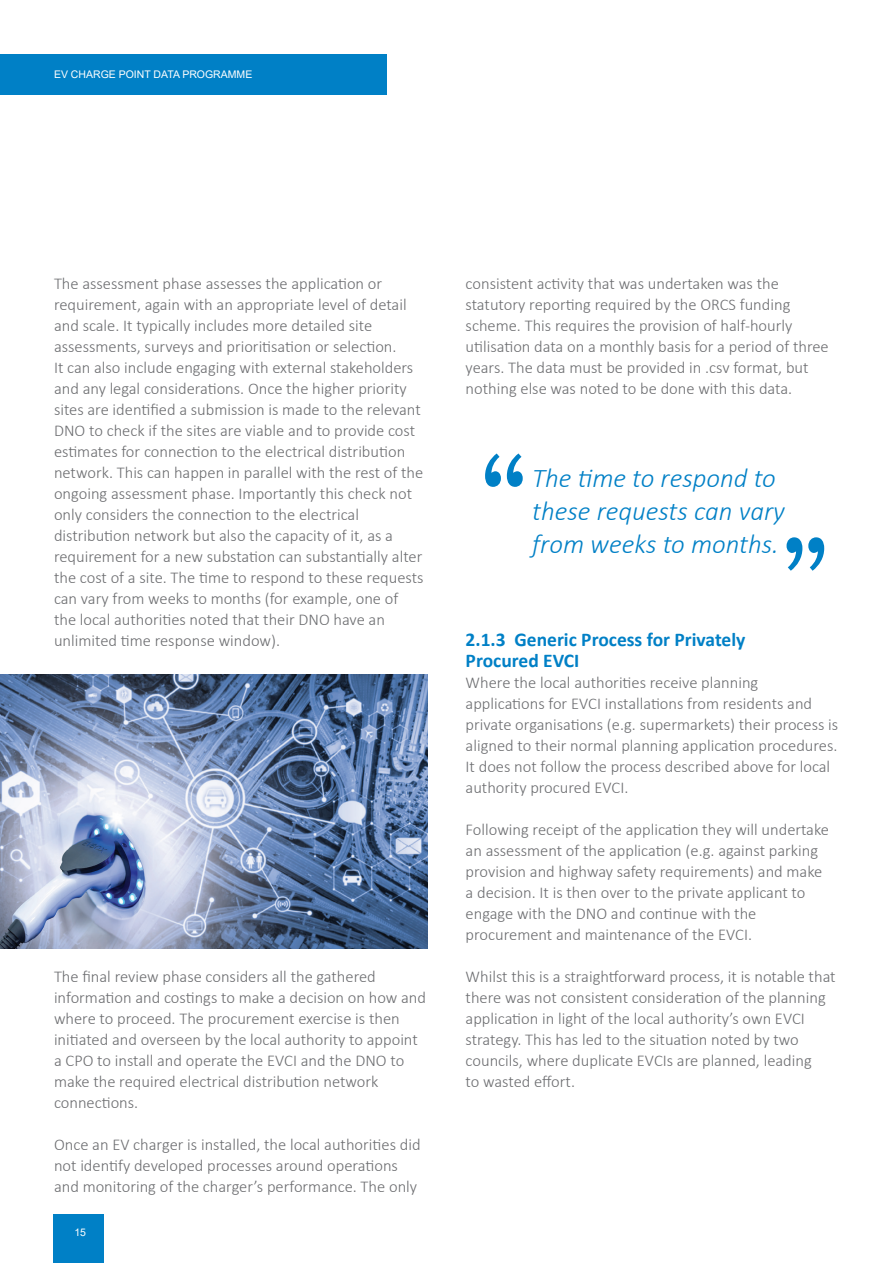
<style>
.page{position:relative;width:893px;height:1263px;background:#fff}
.page>*{position:absolute;margin:0;border:0;box-sizing:border-box;transform-origin:0 0}
.t1{font:159px "Koz Min Pr 6 N";color:#0080c6}
.t2{font:italic 300 27px/33px "Calibri";color:#0080c6}
.t3{font:700 19.5px/21px "Calibri";color:#0080c6}
.t4{font:300 16.5px/21px "Calibri";color:#6c6d70}
.t5{font:10.5px "Arial";color:#fff}
</style>
<div class="page">
<div style="left:53px;top:1214px;width:51px;height:49px;background:#0080c6"></div>
<div style="left:0;top:55px;width:387px;height:40px;background:#0080c6"></div>
<img style="left:0;top:674px;width:427px;height:274px">
<p class="t5" style="left:54px;top:67px;width:200px">EV CHARGE POINT DATA PROGRAMME</p>
<p class="t4" style="left:54px;top:273px;width:371px">The assessment phase assesses the application or requirement, again with an appropriate level of detail and scale. It typically includes more detailed site assessments, surveys and prioritisation or selection.<br>It can also include engaging with external stakeholders and any legal considerations. Once the higher priority sites are identified a submission is made to the relevant DNO to check if the sites are viable and to provide cost estimates for connection to the electrical distribution network. This can happen in parallel with the rest of the ongoing assessment phase. Importantly this check not only considers the connection to the electrical distribution network but also the capacity of it, as a requirement for a new substation can substantially alter the cost of a site. The time to respond to these requests can vary from weeks to months (for example, one of the local authorities noted that their DNO have an unlimited time response window).</p>
<p class="t4" style="left:54px;top:966px;width:374px">The final review phase considers all the gathered information and costings to make a decision on how and where to proceed. The procurement exercise is then initiated and overseen by the local authority to appoint a CPO to install and operate the EVCI and the DNO to make the required electrical distribution network connections.</p>
<p class="t4" style="left:54px;top:1134px;width:368px">Once an EV charger is installed, the local authorities did not identify developed processes around operations and monitoring of the charger’s performance. The only</p>
<p class="t5" style="left:74px;top:1224px;width:13px">15</p>
<p class="t5" style="left:77px;top:1224px;width:7px">2</p>
<p class="t4" style="left:466px;top:273px;width:365px">consistent activity that was undertaken was the statutory reporting required by the ORCS funding scheme. This requires the provision of half-hourly utilisation data on a monthly basis for a period of three years. The data must be provided in .csv format, but nothing else was noted to be done with this data.</p>
<h1 class="t1" style="left:476px;top:426px;width:58px">“</h1>
<h2 class="t2" style="left:532px;top:461px;width:254px">The time to respond to these requests can vary</h2>
<h2 class="t2" style="left:532px;top:527px;width:248px">from weeks to months.</h2>
<h1 class="t1" style="left:833px;top:599px;width:58px;rotate:-180deg">“</h1>
<p class="t3" style="left:466px;top:629px;width:281px">2.1.3 Generic Process for Privately<br>Procured EVCI</p>
<p class="t4" style="left:466px;top:672px;width:374px">Where the local authorities receive planning applications for EVCI installations from residents and private organisations (e.g. supermarkets) their process is aligned to their normal planning application procedures.<br>It does not follow the process described above for local authority procured EVCI.</p>
<p class="t4" style="left:466px;top:819px;width:365px">Following receipt of the application they will undertake an assessment of the application (e.g. against parking provision and highway safety requirements) and make a decision. It is then over to the private applicant to engage with the DNO and continue with the procurement and maintenance of the EVCI.</p>
<p class="t4" style="left:466px;top:966px;width:372px">Whilst this is a straightforward process, it is notable that there was not consistent consideration of the planning application in light of the local authority’s own EVCI strategy. This has led to the situation noted by two councils, where duplicate EVCIs are planned, leading<br>to wasted effort.</p>
</div>
